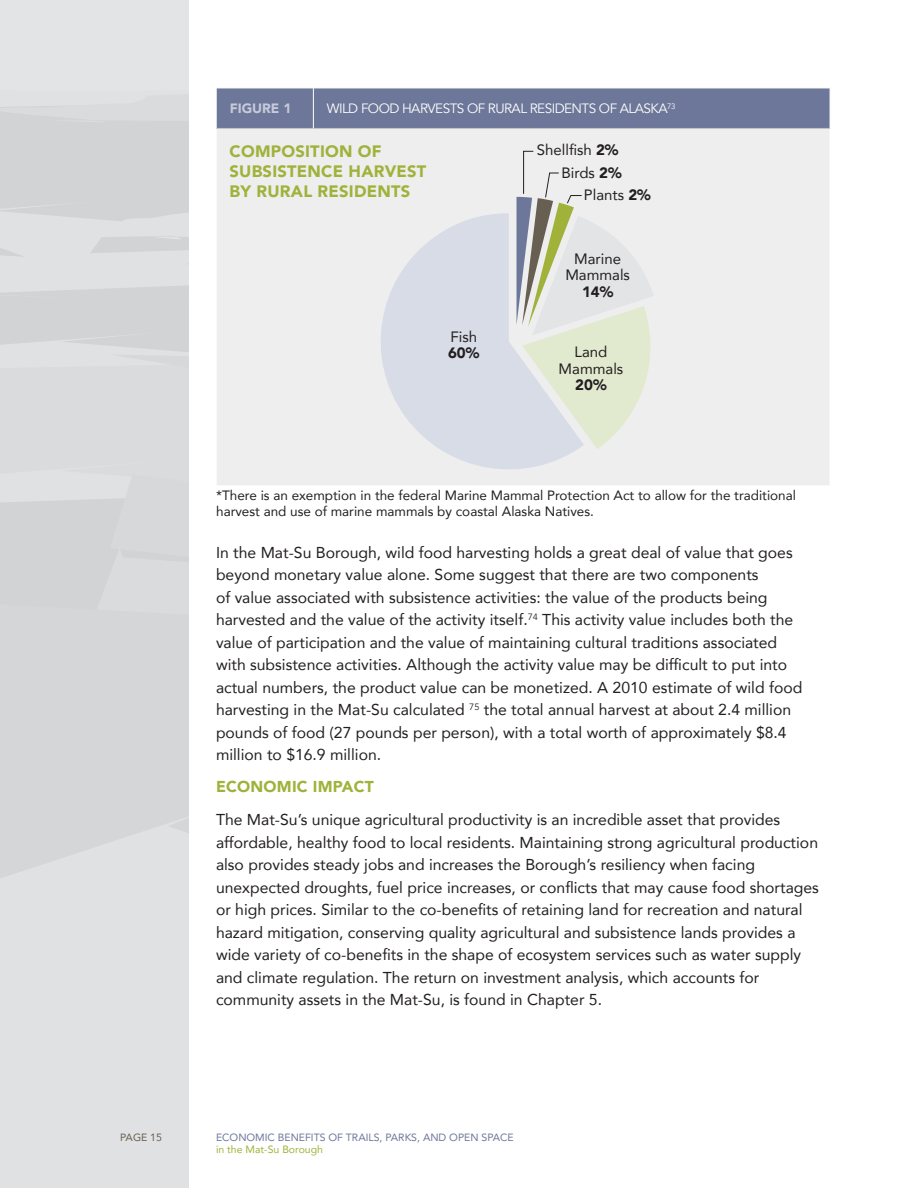
<style>
.page{position:relative;width:918px;height:1188px;background:#fff}
.page>*{position:absolute;margin:0;border:0;box-sizing:border-box;transform-origin:0 0}
.t1{font:900 16.5px/19.8px "Avenir";letter-spacing:.015em;color:#a0b23a}
.body_copy{font:15.75px/22.5px "Avenir";color:#231f20}
.header_b{font:900 15.75px "Avenir";letter-spacing:.015em;color:#a0b23a}
.t2{font:15px/16.6px "Avenir";color:#231f20;text-align:center}
.footnotes{font:13.5px/16.2px "Avenir";color:#231f20}
.table_caption{font:13.5px "Avenir";letter-spacing:-.04em;color:#fff}
.table_number{font:900 13.5px "Avenir";color:#c6cada}
.t3{font:10.5px "Avenir";color:#6d7799}
.t4{font:10.5px "Avenir";color:#a0b23a}
.t5{font:10.5px "Avenir";color:#675f51}
.s1{font-weight:900}
</style>
<div class="page">
<div style="left:0;top:0;width:189px;height:1188px;background:#e3e4e6"></div>
<svg style="left:0;top:106px;width:189px;height:494px"></svg>
<svg style="left:0;top:600px;width:189px;height:278px;fill:#d5d6d8"></svg>
<div style="left:217px;top:89px;width:613px;height:39px;background:#6d7799"></div>
<div style="left:216px;top:128px;width:614px;height:358px;background:#eeeeef"></div>
<hr style="left:216px;top:128px;width:97px;height:1px;background:#c1c2c4">
<hr style="left:313px;top:128px;width:517px;height:1px;background:#c1c2c4">
<hr style="left:216px;top:129px;width:1px;height:357px;background:#fff">
<hr style="left:313px;top:88px;width:1px;height:40px;background:#fff">
<svg style="left:381px;top:213px;width:196px;height:256px;fill:#d8dce7"></svg>
<svg style="left:517px;top:151px;width:136px;height:298px"></svg>
<p class="t5" style="left:120px;top:1129px;width:43px">PAGE 15</p>
<p class="table_number" style="left:230px;top:97px;width:63px">FIGURE 1</p>
<p class="table_caption" style="left:327px;top:101px;width:350px">WILD FOOD HARVESTS OF RURAL RESIDENTS OF ALASKA<sup>73</sup></p>
<p class="t1" style="left:230px;top:141px;width:198px">COMPOSITION OF<br>SUBSISTENCE HARVEST<br>BY RURAL RESIDENTS</p>
<p class="t2" style="left:448px;top:328px;width:33px;text-align:left">Fish<br><span class="s1">60%</span></p>
<p class="t2" style="left:537px;top:142px;width:83px">Shellfish <span class="s1">2%</span></p>
<p class="t2" style="left:561px;top:164px;width:62px">Birds <span class="s1">2%</span></p>
<p class="t2" style="left:584px;top:186px;width:68px">Plants <span class="s1">2%</span></p>
<p class="t2" style="left:565px;top:250px;width:66px">Marine<br>Mammals<br><span class="s1">14%</span></p>
<p class="t2" style="left:559px;top:343px;width:66px">Land<br>Mammals<br><span class="s1">20%</span></p>
<p class="footnotes" style="left:216px;top:486px;width:581px">*There is an exemption in the federal Marine Mammal Protection Act to allow for the traditional harvest and use of marine mammals by coastal Alaska Natives.</p>
<p class="body_copy" style="left:216px;top:541px;width:588px">In the Mat-Su Borough, wild food harvesting holds a great deal of value that goes beyond monetary value alone. Some suggest that there are two components<br>of value associated with subsistence activities: the value of the products being harvested and the value of the activity itself.<sup>74</sup> This activity value includes both the value of participation and the value of maintaining cultural traditions associated with subsistence activities. Although the activity value may be difficult to put into actual numbers, the product value can be monetized. A 2010 estimate of wild food harvesting in the Mat-Su calculated <sup>75</sup> the total annual harvest at about 2.4 million pounds of food (27 pounds per person), with a total worth of approximately $8.4 million to $16.9 million.</p>
<p class="header_b" style="left:216px;top:773px;width:159px">ECONOMIC IMPACT</p>
<p class="body_copy" style="left:216px;top:808px;width:605px">The Mat-Su’s unique agricultural productivity is an incredible asset that provides affordable, healthy food to local residents. Maintaining strong agricultural production also provides steady jobs and increases the Borough’s resiliency when facing unexpected droughts, fuel price increases, or conflicts that may cause food shortages or high prices. Similar to the co-benefits of retaining land for recreation and natural hazard mitigation, conserving quality agricultural and subsistence lands provides a wide variety of co-benefits in the shape of ecosystem services such as water supply and climate regulation. The return on investment analysis, which accounts for community assets in the Mat-Su, is found in Chapter 5.</p>
<p class="t3" style="left:216px;top:1129px;width:299px">ECONOMIC BENEFITS OF TRAILS, PARKS, AND OPEN SPACE</p>
<p class="t4" style="left:216px;top:1141px;width:109px">in the Mat-Su Borough</p>
</div>
